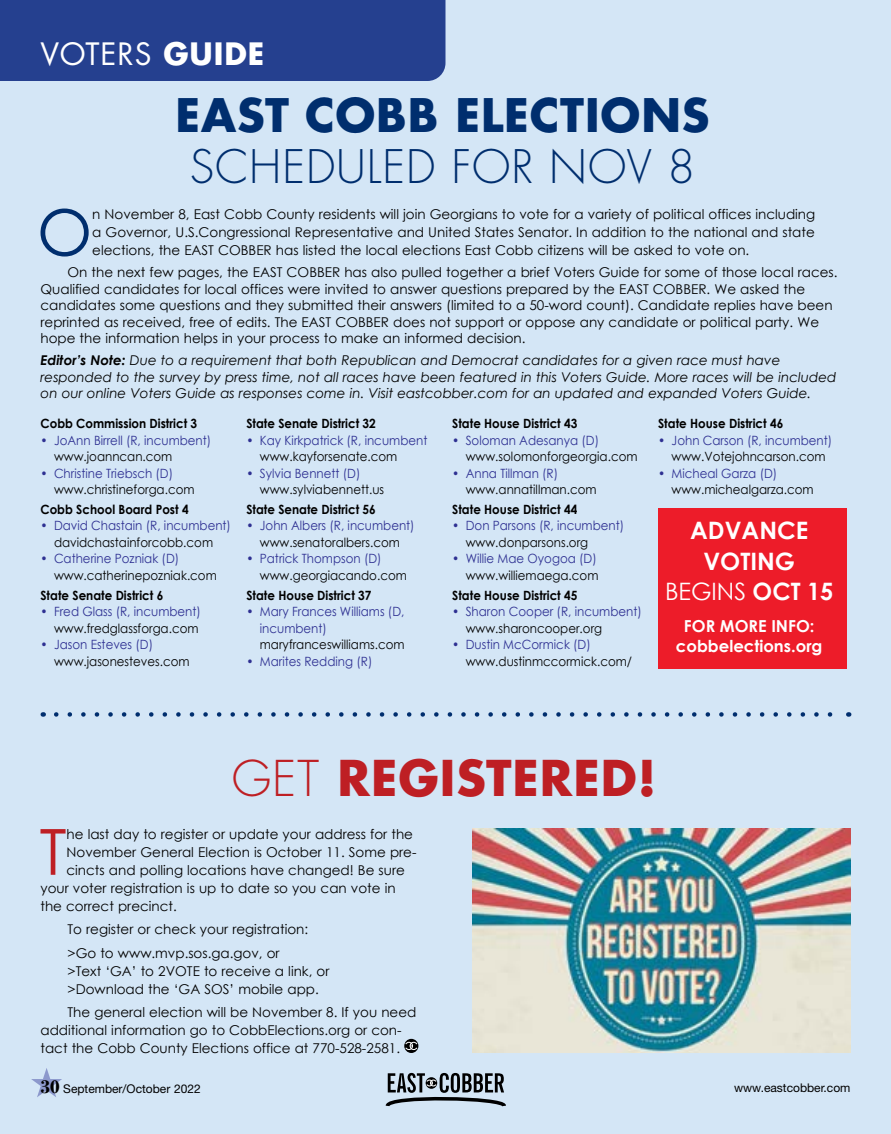
<style>
.page{position:relative;width:891px;height:1134px;background:#d4e6f6}
.page>*{position:absolute;margin:0;border:0;box-sizing:border-box;transform-origin:0 0}
.t1{font:63.6px "Century Gothic";color:#002e6e}
.t2{font:63.6px "Century Gothic";color:#be1f24}
.t3{font:700 48px "Futura LT Pro";letter-spacing:.02em;color:#be1f24}
.t4{font:700 45px "Futura LT Pro";letter-spacing:.02em;color:#002e6e}
.t5{font:300 45px "Futura LT Pro";letter-spacing:.02em;color:#002e6e}
.t6{font:30px "Futura LT Pro";letter-spacing:.03em;color:#fff}
.t7{font:700 24px/30.5px "Century Gothic";color:#fff;text-align:center}
.t8{font:700 16.5px/20px "Century Gothic";color:#fff;text-align:center}
.t9{font:13.5px/18px "Century Gothic";color:#000}
.t10{font:italic 13.5px/16.5px "Century Gothic";color:#000}
.t11{font:12.75px/16.5px "Century Gothic";color:#2e3092;scale:.93 1}
.t12{font:12.75px "Century Gothic";color:#000;scale:.93 1}
.t13{font:700 12.75px "Century Gothic";color:#000;scale:.93 1}
.t14{font:12px "Helvetica Neue LT Std";color:#000}
.s1{font-weight:700}
.s2{font-weight:400}
.s3{font-weight:300}
.s4{font-family:"Bodoni";font-weight:700;font-size:19.5px}
</style>
<div class="page">
<div style="left:0;top:0;width:446px;height:81px;background:#25408f"></div>
<svg style="left:31px;top:1068px;width:31px;height:29px"></svg>
<svg style="left:385px;top:1073px;width:121px;height:34px"></svg>
<div style="left:658px;top:508px;width:189px;height:160px;background:#ed1c29"></div>
<svg style="left:56px;top:712px;width:777px;height:5px"></svg>
<div style="left:404px;top:1039px;width:14px;height:14px;background:#000;border-radius:50%"></div>
<svg style="left:405px;top:1041px;width:13px;height:9px"></svg>
<img style="left:472px;top:829px;width:378px;height:224px">
<h3 class="t6" style="left:40px;top:34px;width:225px">VOTERS <span class="s1">GUIDE</span></h3>
<h3 class="t4" style="left:176px;top:80px;width:536px">EAST COBB ELECTIONS</h3>
<h3 class="t5" style="left:190px;top:137px;width:507px">SCHEDULED FOR NOV 8</h3>
<h1 class="t1" style="left:37px;top:188px;width:57px">O</h1>
<p class="t9" style="left:92px;top:205px;width:725px;text-align:justify">n November 8, East Cobb County residents will join Georgians to vote for a variety of political offices including a Governor, U.S.Congressional Representative and United States Senator. In addition to the national and state elections, the EAST COBBER has listed the local elections East Cobb citizens will be asked to vote on.</p>
<p class="t9" style="left:40px;top:264px;width:799px;line-height:16.5px;text-indent:27px">On the next few pages, the EAST COBBER has also pulled together a brief Voters Guide for some of those local races.<br>Qualified candidates for local offices were invited to answer questions prepared by the EAST COBBER. We asked the candidates some questions and they submitted their answers (limited to a 50-word count). Candidate replies have been reprinted as received, free of edits. The EAST COBBER does not support or oppose any candidate or political party. We hope the information helps in your process to make an informed decision.</p>
<p class="t10" style="left:40px;top:352px;width:797px"><span class="s1">Editor’s Note:</span> Due to a requirement that both Republican and Democrat candidates for a given race must have responded to the survey by press time, not all races have been featured in this Voters Guide. More races will be included on our online Voters Guide as responses come in. Visit eastcobber.com for an updated and expanded Voters Guide.</p>
<p class="t13" style="left:40px;top:414px;width:170px">Cobb Commission District 3</p>
<p class="t11" style="left:40px;top:432px;width:185px">• JoAnn Birrell (R, incumbent)</p>
<p class="t12" style="left:54px;top:448px;width:129px">www.joanncan.com</p>
<p class="t11" style="left:40px;top:465px;width:144px">• Christine Triebsch (D)</p>
<p class="t12" style="left:54px;top:481px;width:153px">www.christineforga.com</p>
<p class="t13" style="left:40px;top:499px;width:161px">Cobb School Board Post 4</p>
<p class="t11" style="left:40px;top:517px;width:206px">• David Chastain (R, incumbent)</p>
<p class="t12" style="left:54px;top:533px;width:173px">davidchastainforcobb.com</p>
<p class="t11" style="left:40px;top:550px;width:151px">• Catherine Pozniak (D)</p>
<p class="t12" style="left:54px;top:566px;width:177px">www.catherinepozniak.com</p>
<p class="t13" style="left:40px;top:585px;width:134px">State Senate District 6</p>
<p class="t11" style="left:40px;top:603px;width:174px">• Fred Glass (R, incumbent)</p>
<p class="t12" style="left:54px;top:619px;width:157px">www.fredglassforga.com</p>
<p class="t11" style="left:40px;top:636px;width:123px">• Jason Esteves (D)</p>
<p class="t12" style="left:54px;top:652px;width:147px">www.jasonesteves.com</p>
<p class="t13" style="left:246px;top:414px;width:141px">State Senate District 32</p>
<p class="t11" style="left:246px;top:432px;width:196px">• Kay Kirkpatrick (R, incumbent</p>
<p class="t12" style="left:260px;top:448px;width:149px">www.kayforsenate.com</p>
<p class="t11" style="left:246px;top:465px;width:124px">• Sylvia Bennett (D)</p>
<p class="t12" style="left:260px;top:481px;width:135px">www.sylviabennett.us</p>
<p class="t13" style="left:246px;top:499px;width:141px">State Senate District 56</p>
<p class="t11" style="left:246px;top:517px;width:182px">• John Albers (R, incumbent)</p>
<p class="t12" style="left:260px;top:533px;width:152px">www.senatoralbers.com</p>
<p class="t11" style="left:246px;top:550px;width:147px">• Patrick Thompson (D)</p>
<p class="t12" style="left:260px;top:566px;width:160px">www.georgiacando.com</p>
<p class="t13" style="left:246px;top:585px;width:136px">State House District 37</p>
<p class="t11" style="left:260px;top:603px;width:157px;text-indent:-14px">• Mary Frances Williams (D, incumbent)</p>
<p class="t12" style="left:260px;top:636px;width:157px">maryfranceswilliams.com</p>
<p class="t11" style="left:246px;top:652px;width:137px">• Marites Redding (R)</p>
<p class="t13" style="left:452px;top:414px;width:136px">State House District 43</p>
<p class="t11" style="left:452px;top:432px;width:159px">• Soloman Adesanya (D)</p>
<p class="t12" style="left:466px;top:448px;width:186px">www.solomonforgeorgia.com</p>
<p class="t11" style="left:452px;top:465px;width:115px">• Anna Tillman (R)</p>
<p class="t12" style="left:466px;top:481px;width:142px">www.annatillman.com</p>
<p class="t13" style="left:452px;top:499px;width:136px">State House District 44</p>
<p class="t11" style="left:452px;top:517px;width:186px">• Don Parsons (R, incumbent)</p>
<p class="t12" style="left:466px;top:533px;width:133px">www.donparsons.org</p>
<p class="t11" style="left:452px;top:550px;width:157px">• Willie Mae Oyogoa (D)</p>
<p class="t12" style="left:466px;top:566px;width:144px">www.williemaega.com</p>
<p class="t13" style="left:452px;top:585px;width:136px">State House District 45</p>
<p class="t11" style="left:452px;top:603px;width:205px">• Sharon Cooper (R, incumbent)</p>
<p class="t12" style="left:466px;top:619px;width:148px">www.sharoncooper.org</p>
<p class="t11" style="left:452px;top:636px;width:150px">• Dustin McCormick (D)</p>
<p class="t12" style="left:466px;top:652px;width:180px">www.dustinmccormick.com/</p>
<p class="t13" style="left:658px;top:414px;width:136px">State House District 46</p>
<p class="t11" style="left:658px;top:432px;width:189px">• John Carson (R, incumbent)</p>
<p class="t12" style="left:672px;top:448px;width:167px">www.Votejohncarson.com</p>
<p class="t11" style="left:658px;top:465px;width:130px">• Micheal Garza (D)</p>
<p class="t12" style="left:672px;top:481px;width:154px">www.michealgarza.com</p>
<h3 class="t7" style="left:665px;top:514px;width:170px">ADVANCE<br>VOTING<br><span class="s2">BEGINS</span> OCT 15</h3>
<p class="t8" style="left:676px;top:615px;width:148px">FOR MORE INFO: cobbelections.org</p>
<h2 class="t3" style="left:232px;top:741px;width:426px"><span class="s3">GET</span> REGISTERED!</h2>
<h1 class="t2" style="left:39px;top:807px;width:29px">T</h1>
<p class="t9" style="left:67px;top:825px;width:348px">he last day to register or update your address for the</p>
<p class="t9" style="left:67px;top:843px;width:352px">November General Election is October 11. Some pre-</p>
<p class="t9" style="left:67px;top:861px;width:340px">cincts and polling locations have changed! Be sure</p>
<p class="t9" style="left:40px;top:879px;width:357px">your voter registration is up to date so you can vote in</p>
<p class="t9" style="left:40px;top:897px;width:138px">the correct precinct.</p>
<p class="t9" style="left:67px;top:917px;width:242px;line-height:23.4px">To register or check your registration: &gt;Go to www.mvp.sos.ga.gov, or</p>
<p class="t9" style="left:67px;top:961px;width:263px">&gt;Text ‘GA’ to 2VOTE to receive a link, or &gt;Download the ‘GA SOS’ mobile app.</p>
<p class="t9" style="left:40px;top:1003px;width:377px;text-indent:27px">The general election will be November 8. If you need additional information go to CobbElections.org or con&shy;tact the Cobb County Elections office at 770-528-2581.</p>
<p class="t14" style="left:40px;top:1082px;width:162px"><span class="s4">30</span> September/October 2022</p>
<p class="t14" style="left:734px;top:1081px;width:118px">www.eastcobber.com</p>
</div>
